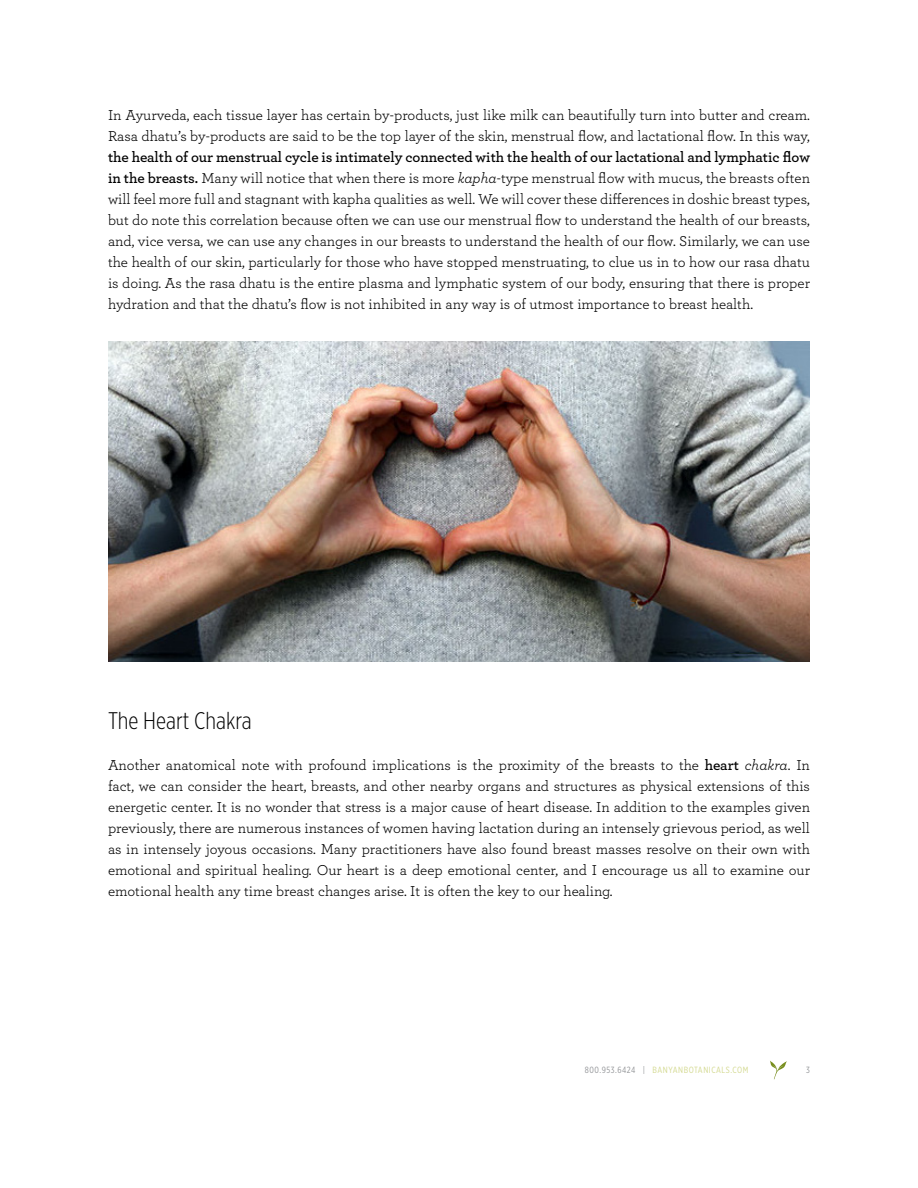
<style>
.page{position:relative;width:918px;height:1188px;background:#fff}
.page>*{position:absolute;margin:0;border:0;box-sizing:border-box;transform-origin:0 0}
.t1{font:300 24px "Gotham X Narrow";color:#000}
.t2{font:15px/21px "Archer";color:#000;text-align:justify}
.t3{font:9px "Gotham X Narrow";letter-spacing:.06em;color:#d3d98f}
.t4{font:9px "Gotham X Narrow";color:#939598}
.s1{font-weight:600}
.s2{font-style:italic}
.s3{color:#939598}
</style>
<div class="page">
<svg style="left:770px;top:1061px;width:17px;height:18px"></svg>
<img style="left:108px;top:342px;width:702px;height:320px">
<p class="t2" style="left:108px;top:104px;width:704px">In Ayurveda, each tissue layer has certain by-products, just like milk can beautifully turn into butter and cream.<br>Rasa dhatu’s by-products are said to be the top layer of the skin, menstrual flow, and lactational flow. In this way,</p>
<p class="t2" style="left:108px;top:146px;width:704px"><span class="s1">the health of our menstrual cycle is intimately connected with the health of our lactational and lymphatic flow in the breasts.</span> Many will notice that when there is more <span class="s2">kapha</span>-type menstrual flow with mucus, the breasts often will feel more full and stagnant with kapha qualities as well. We will cover these differences in doshic breast types, but do note this correlation because often we can use our menstrual flow to understand the health of our breasts, and, vice versa, we can use any changes in our breasts to understand the health of our flow. Similarly, we can use the health of our skin, particularly for those who have stopped menstruating, to clue us in to how our rasa dhatu is doing. As the rasa dhatu is the entire plasma and lymphatic system of our body, ensuring that there is proper hydration and that the dhatu’s flow is not inhibited in any way is of utmost importance to breast health.</p>
<h1 class="t1" style="left:108px;top:706px;width:145px">The Heart Chakra</h1>
<p class="t2" style="left:108px;top:754px;width:704px">Another anatomical note with profound implications is the proximity of the breasts to the <span class="s1">heart</span> <span class="s2">chakra</span>. In fact, we can consider the heart, breasts, and other nearby organs and structures as physical extensions of this energetic center. It is no wonder that stress is a major cause of heart disease. In addition to the examples given previously, there are numerous instances of women having lactation during an intensely grievous period, as well as in intensely joyous occasions. Many practitioners have also found breast masses resolve on their own with emotional and spiritual healing. Our heart is a deep emotional center, and I encourage us all to examine our emotional health any time breast changes arise. It is often the key to our healing.</p>
<p class="t3" style="left:585px;top:1065px;width:165px"><span class="s3">800.953.6424 |</span> BANYANBOTANICALS.COM</p>
<p class="t4" style="left:806px;top:1065px;width:5px">3</p>
</div>
